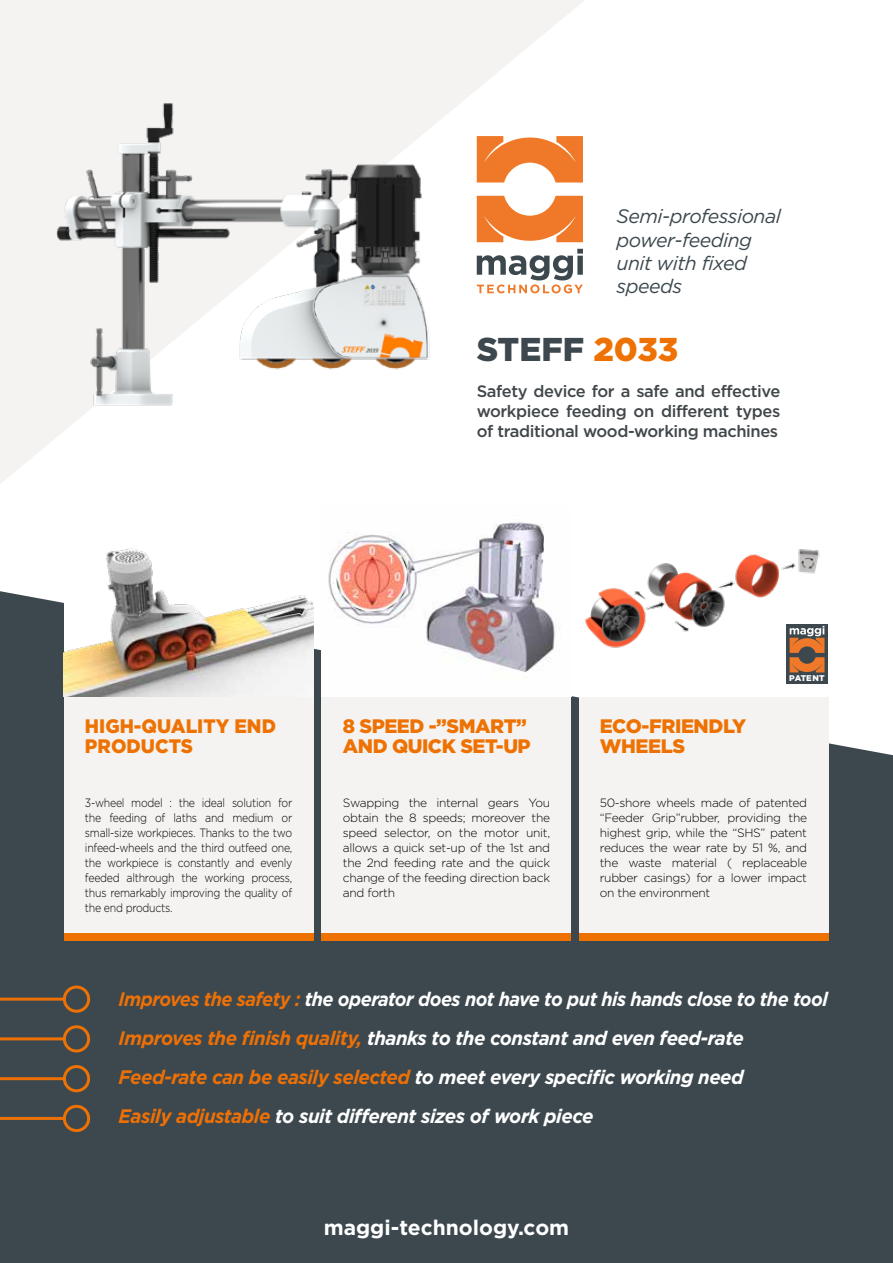
<style>
.page{position:relative;width:893px;height:1263px;background:#fff}
.page>*{position:absolute;margin:0;border:0;box-sizing:border-box;transform-origin:0 0}
.t1{font:900 33px "Gotham";color:#3c484e}
.t2{font:700 21px "Gotham";color:#fff}
.t3{font:italic 700 19.5px/39px "Gotham";letter-spacing:-.025em;color:#fff;scale:.93 1}
.t4{font:italic 19.5px/23.4px "Gotham";letter-spacing:-.025em;color:#3c484e}
.t5{font:900 19.5px/19.5px "Gotham";letter-spacing:-.02em;color:#ee7203}
.t6{font:900 19.5px/19.5px "Gotham";color:#ee7203;scale:.96 1}
.t7{font:500 16.5px/19.8px "Gotham";letter-spacing:-.025em;color:#404649;text-align:justify}
.t8{font:300 12px/15px "Gotham";letter-spacing:-.025em;color:#000;text-align:justify}
.t9{font:300 12px/15px "Gotham";letter-spacing:-.025em;color:#000;text-align:justify;scale:.88 1}
.t10{font:900 8.25px "Gotham";color:#fff}
.s1{color:#ee7203}
.s2{color:#ed7006}
</style>
<div class="page">
<svg style="left:0;top:0;width:584px;height:484px"></svg>
<div style="left:0;top:591px;width:893px;height:672px;background:#3c484e"></div>
<svg style="left:477px;top:249px;width:106px;height:44px"></svg>
<svg style="left:477px;top:196px;width:106px;height:46px"></svg>
<svg style="left:477px;top:136px;width:106px;height:47px"></svg>
<div style="left:64px;top:697px;width:249px;height:243px;background:#f5f3f1"></div>
<div style="left:322px;top:697px;width:249px;height:243px;background:#f5f3f1"></div>
<div style="left:579px;top:697px;width:250px;height:243px;background:#f5f3f1"></div>
<img style="left:64px;top:548px;width:249px;height:149px">
<img style="left:322px;top:522px;width:249px;height:175px">
<div style="left:579px;top:502px;width:250px;height:195px;background:#fff"></div>
<img style="left:585px;top:549px;width:235px;height:99px">
<div style="left:64px;top:934px;width:249px;height:7px;background:#ee7203"></div>
<div style="left:322px;top:934px;width:249px;height:7px;background:#ee7203"></div>
<div style="left:579px;top:934px;width:250px;height:7px;background:#ee7203"></div>
<hr style="left:0;top:998px;width:64px;height:3px;background:#ed7006">
<div style="left:63px;top:985px;width:27px;height:28px;border:3px solid #ee7203;border-radius:50%"></div>
<hr style="left:0;top:1037px;width:64px;height:3px;background:#ed7006">
<div style="left:63px;top:1025px;width:27px;height:27px;border:3px solid #ee7203;border-radius:50%"></div>
<hr style="left:0;top:1077px;width:64px;height:3px;background:#ed7006">
<div style="left:63px;top:1065px;width:27px;height:27px;border:3px solid #ee7203;border-radius:50%"></div>
<hr style="left:0;top:1117px;width:64px;height:3px;background:#ed7006">
<div style="left:63px;top:1105px;width:27px;height:27px;border:3px solid #ee7203;border-radius:50%"></div>
<img style="left:43px;top:89px;width:409px;height:331px">
<div style="left:786px;top:624px;width:42px;height:60px;background:#3c484e"></div>
<svg style="left:790px;top:626px;width:34px;height:46px"></svg>
<h3 class="t4" style="left:617px;top:205px;width:166px">Semi-professional power-feeding unit with fixed speeds</h3>
<h1 class="t1" style="left:477px;top:330px;width:203px">STEFF <span class="s1">2033</span></h1>
<h3 class="t7" style="left:477px;top:381px;width:305px">Safety device for a safe and effective workpiece feeding on different types of traditional wood-working machines</h3>
<h3 class="t6" style="left:85px;top:716px;width:200px">HIGH-QUALITY END<br>PRODUCTS</h3>
<p class="t9" style="left:85px;top:795px;width:237px">3-wheel model : the ideal solution for the feeding of laths and medium or small-size workpieces. Thanks to the two infeed-wheels and the third outfeed one, the workpiece is constantly and evenly feeded althrough the working process, thus remarkably improving the quality of the end products.</p>
<h3 class="t5" style="left:343px;top:716px;width:189px">8 SPEED -”SMART”<br>AND QUICK SET-UP</h3>
<p class="t8" style="left:343px;top:795px;width:209px">Swapping the internal gears You obtain the 8 speeds; moreover the speed selector, on the motor unit, allows a quick set-up of the 1st and the 2nd feeding rate and the quick change of the feeding direction back and forth</p>
<h3 class="t5" style="left:600px;top:716px;width:148px">ECO-FRIENDLY<br>WHEELS</h3>
<p class="t10" style="left:789px;top:673px;width:37px">PATENT</p>
<p class="t8" style="left:600px;top:795px;width:209px">50-shore wheels made of patented “Feeder Grip”rubber, providing the highest grip, while the “SHS” patent reduces the wear rate by 51 %, and the waste material ( replaceable rubber casings) for a lower impact on the environment</p>
<p class="t3" style="left:119px;top:980px;width:764px"><span class="s2">Improves the safety :</span> the operator does not have to put his hands close to the tool <span class="s2">Improves the finish quality,</span> thanks to the constant and even feed-rate <span class="s2">Feed-rate can be easily selected</span> to meet every specific working need<br><span class="s2">Easily adjustable</span> to suit different sizes of work piece</p>
<h2 class="t2" style="left:324px;top:1215px;width:247px">maggi-technology.com</h2>
</div>
